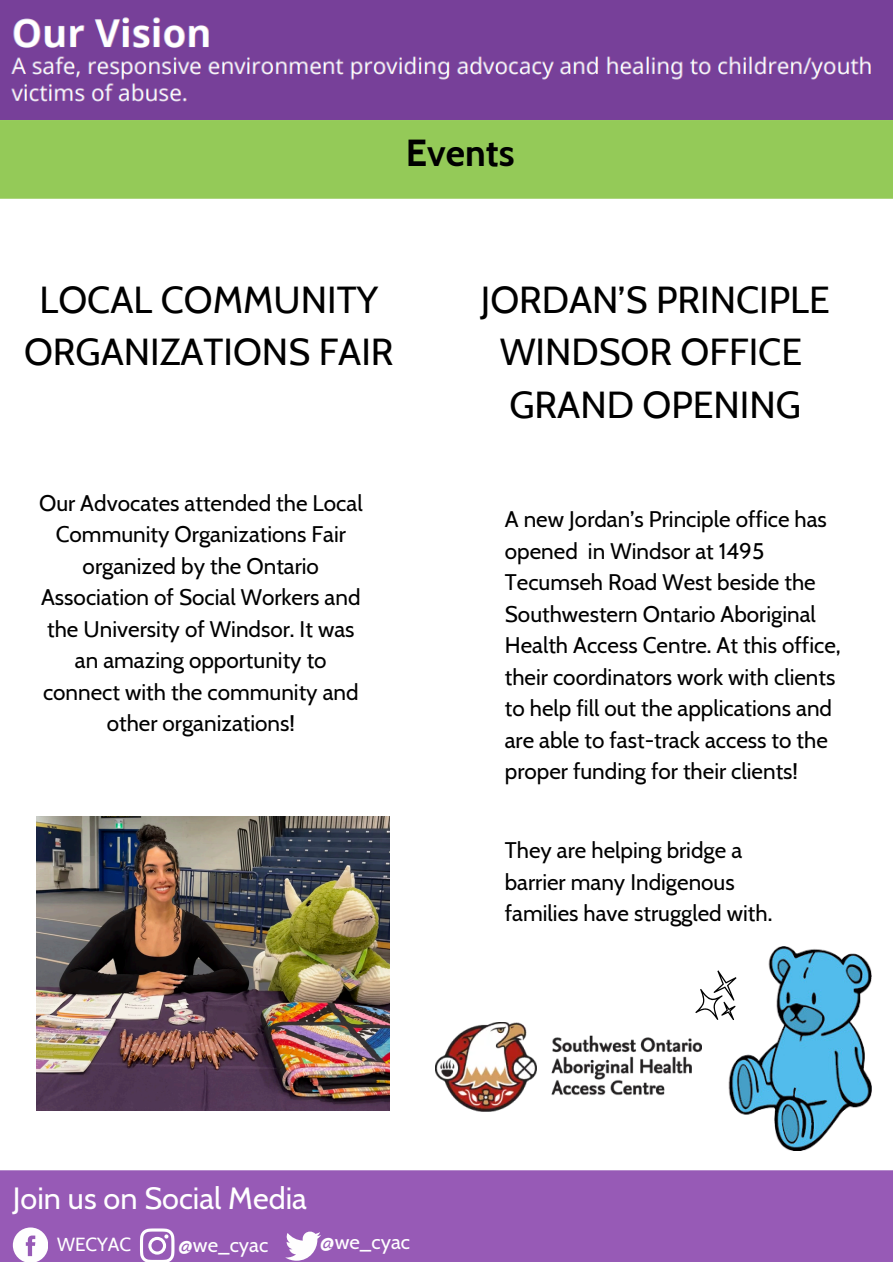
<style>
.page{position:relative;width:893px;height:1263px;background:#fff}
.page>*{position:absolute;margin:0;border:0;box-sizing:border-box;transform-origin:0 0}
.t1{font:37.5px/52.3px "Cabin";color:#000;text-align:center}
.t2{font:700 37.5px "Cabin";color:#000}
.t3{font:30.6px "Cabin";color:#fff}
.t4{font:22.5px/31.5px "Cabin";color:#000}
.t5{font:20.4px "Cabin";color:#fff}
.t6{font:18.9px "Cabin";color:#fff}
</style>
<div class="page">
<img style="left:0;top:0;width:893px;height:120px">
<div style="left:0;top:120px;width:893px;height:79px;background:#94ca58"></div>
<img style="left:36px;top:816px;width:353px;height:295px">
<img style="left:728px;top:947px;width:143px;height:203px">
<img style="left:435px;top:1023px;width:267px;height:88px">
<div style="left:0;top:1170px;width:893px;height:92px;background:#975ab6"></div>
<svg style="left:140px;top:1228px;width:34px;height:34px"></svg>
<svg style="left:13px;top:1227px;width:35px;height:35px"></svg>
<svg style="left:285px;top:1231px;width:36px;height:29px"></svg>
<svg style="left:686px;top:964px;width:60px;height:64px"></svg>
<p class="t2" style="left:406px;top:130px;width:110px">Events</p>
<p class="t1" style="left:24px;top:273px;width:371px">LOCAL COMMUNITY<br>ORGANIZATIONS FAIR</p>
<h2 class="t4" style="left:39px;top:487px;width:325px;text-align:center">Our Advocates attended the Local<br>Community Organizations Fair organized by the Ontario<br>Association of Social Workers and the University of Windsor. It was an amazing opportunity to connect with the community and other organizations!</h2>
<h1 class="t1" style="left:481px;top:273px;width:350px">JORDAN’S PRINCIPLE<br>WINDSOR OFFICE<br>GRAND OPENING</h1>
<h1 class="t4" style="left:505px;top:503px;width:337px">A new Jordan’s Principle office has opened in Windsor at 1495<br>Tecumseh Road West beside the Southwestern Ontario Aboriginal Health Access Centre. At this office, their coordinators work with clients to help fill out the applications and are able to fast-track access to the proper funding for their clients!</h1>
<h3 class="t4" style="left:505px;top:834px;width:269px">They are helping bridge a barrier many Indigenous families have struggled with.</h3>
<p class="t3" style="left:13px;top:1179px;width:295px">Join us on Social Media</p>
<h3 class="t6" style="left:57px;top:1232px;width:76px">WECYAC</h3>
<h3 class="t5" style="left:178px;top:1232px;width:92px">@we_cyac</h3>
<p class="t5" style="left:320px;top:1230px;width:92px">@we_cyac</p>
</div>
